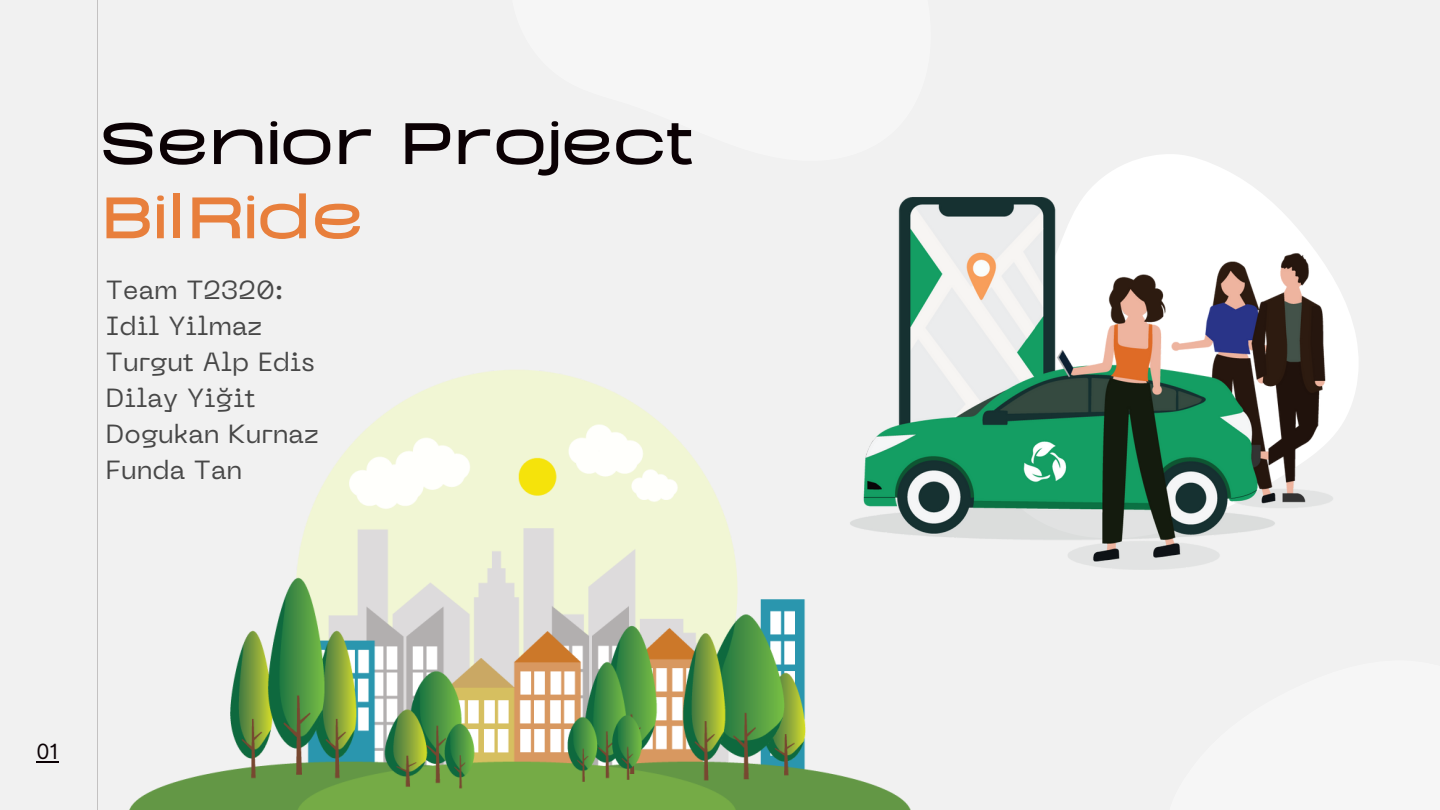
<style>
.page{position:relative;width:1440px;height:810px;background:#f1f1f1}
.page>*{position:absolute;margin:0;border:0;box-sizing:border-box;transform-origin:0 0}
.t1{font:900 68px/74.2px "BD Sans";letter-spacing:-.04em;color:#0b0104}
.t2{font:26.1px "PP Neue Machina";color:#474747}
.t3{font:21px "Inter";color:#0b0104}
.s1{color:#e87f3c}
</style>
<div class="page">
<img style="left:129px;top:370px;width:781px;height:440px">
<hr style="left:97px;top:0;width:1px;height:810px;background:#0b0104">
<img style="left:824px;top:154px;width:534px;height:497px">
<hr style="left:36px;top:761px;width:23px;height:2px;background:#0b0104">
<p class="t1" style="left:98px;top:97px;width:597px">Senior Project<br><span class="s1">BilRide</span></p>
<p class="t2" style="left:106px;top:280px;width:179px">Team T2320:</p>
<p class="t2" style="left:106px;top:316px;width:158px">Idil Yilmaz</p>
<p class="t2" style="left:106px;top:352px;width:210px">Turgut Alp Edis</p>
<p class="t2" style="left:106px;top:388px;width:151px">Dilay Yiğit</p>
<p class="t2" style="left:106px;top:424px;width:214px">Dogukan Kurnaz</p>
<p class="t2" style="left:106px;top:460px;width:138px">Funda Tan</p>
<p class="t3" style="left:36px;top:739px;width:24px">01</p>
</div>
